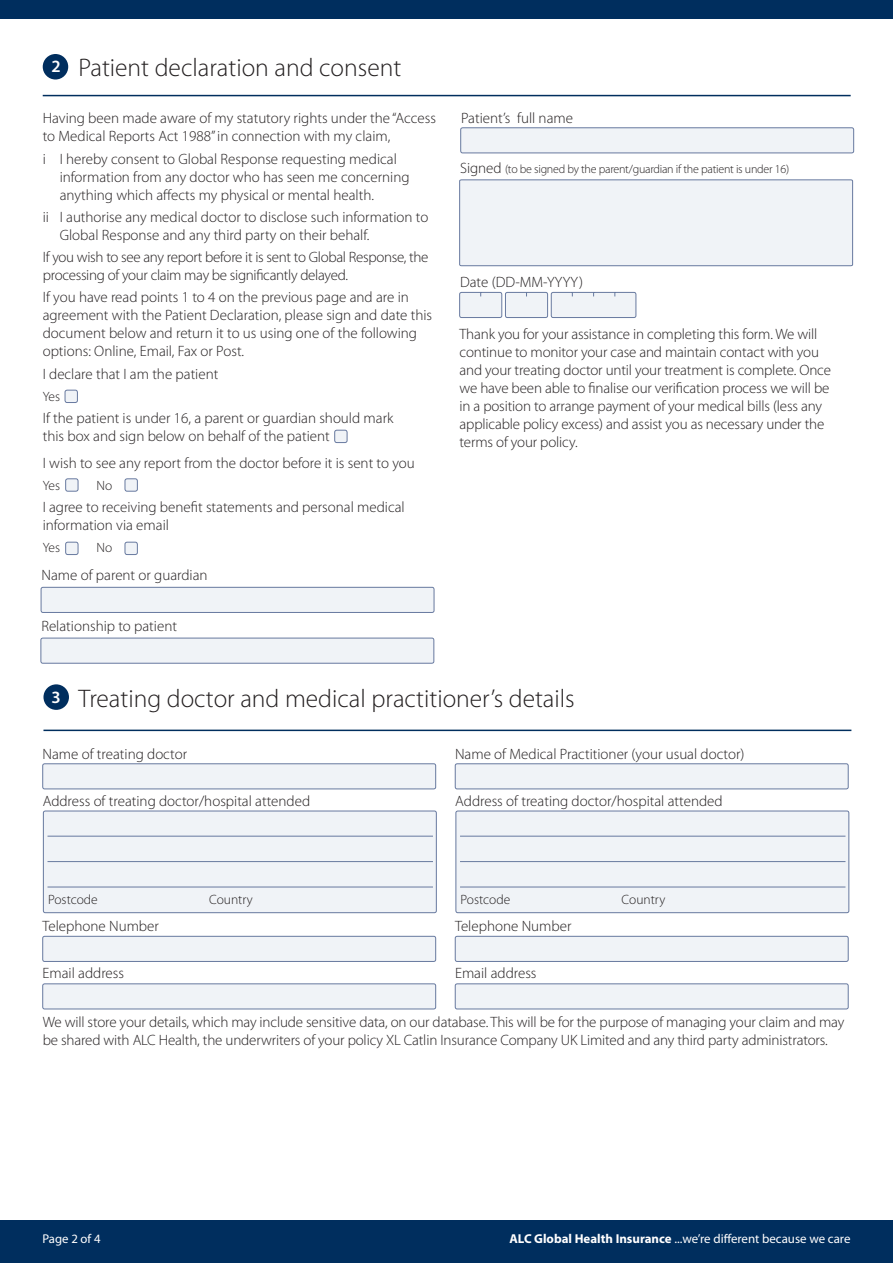
<style>
.page{position:relative;width:893px;height:1263px;background:#fff}
.page>*{position:absolute;margin:0;border:0;box-sizing:border-box;transform-origin:0 0}
.t1{font:300 25.5px "Myriad Pro";color:#231f20}
.t2{font:600 17.25px "Myriad Pro";color:#fff}
.t3{font:300 15px/18px "Myriad Pro";color:#231f20}
.t4{font:300 15px/18px "Myriad Pro";letter-spacing:-.02em;color:#231f20}
.t5{font:300 13.5px "Myriad Pro";color:#231f20}
.t6{font:12.9px "Myriad Pro";color:#fff}
.t7{font:12.75px "Myriad";color:#fff}
.t8{font:300 12px "Myriad Pro";letter-spacing:-.02em;color:#231f20}
.s1{font-size:15px}
.s2{font-weight:700}
</style>
<div class="page">
<div style="left:0;top:1220px;width:893px;height:43px;background:#002e5e"></div>
<div style="left:0;top:0;width:893px;height:19px;background:#002e5e"></div>
<div style="left:43px;top:54px;width:25px;height:26px;background:#002e5e;border-radius:50%"></div>
<hr style="left:43px;top:95px;width:808px;height:1px;background:#002e5e">
<div style="left:459px;top:179px;width:394px;height:87px;background:#f0f3f7"></div>
<svg style="left:459px;top:292px;width:177px;height:26px"></svg>
<div style="left:461px;top:128px;width:393px;height:25px;background:#f0f3f7;border-radius:2px"></div>
<div style="left:460px;top:128px;width:394px;height:25px;border:1px solid #67799f;border-radius:2px"></div>
<div style="left:66px;top:479px;width:12px;height:12px;background:#f0f3f7;border-radius:2px"></div>
<div style="left:65px;top:479px;width:13px;height:12px;border:1px solid #67799f;border-radius:2px"></div>
<div style="left:66px;top:542px;width:12px;height:12px;background:#f0f3f7;border-radius:2px"></div>
<div style="left:65px;top:542px;width:13px;height:13px;border:1px solid #67799f;border-radius:2px"></div>
<div style="left:65px;top:390px;width:12px;height:12px;background:#f0f3f7;border-radius:2px"></div>
<div style="left:65px;top:390px;width:13px;height:13px;border:1px solid #67799f;border-radius:2px"></div>
<div style="left:335px;top:430px;width:12px;height:13px;background:#f0f3f7;border-radius:2px"></div>
<div style="left:334px;top:430px;width:13px;height:13px;border:1px solid #67799f;border-radius:2px"></div>
<div style="left:125px;top:479px;width:12px;height:12px;background:#f0f3f7;border-radius:2px"></div>
<div style="left:125px;top:479px;width:13px;height:12px;border:1px solid #67799f;border-radius:2px"></div>
<div style="left:125px;top:542px;width:12px;height:12px;background:#f0f3f7;border-radius:2px"></div>
<div style="left:125px;top:542px;width:13px;height:13px;border:1px solid #67799f;border-radius:2px"></div>
<div style="left:41px;top:587px;width:393px;height:25px;background:#f0f3f7;border-radius:2px"></div>
<div style="left:41px;top:638px;width:393px;height:25px;background:#f0f3f7;border-radius:2px"></div>
<div style="left:41px;top:587px;width:393px;height:26px;border:1px solid #67799f;border-radius:2px"></div>
<div style="left:41px;top:638px;width:393px;height:25px;border:1px solid #67799f;border-radius:2px"></div>
<hr style="left:43px;top:730px;width:808px;height:1px;background:#002e5e">
<div style="left:43px;top:684px;width:26px;height:26px;background:#002e5e;border-radius:50%"></div>
<div style="left:43px;top:764px;width:393px;height:25px;background:#f0f3f7;border-radius:2px"></div>
<div style="left:455px;top:764px;width:393px;height:25px;background:#f0f3f7;border-radius:2px"></div>
<div style="left:43px;top:764px;width:393px;height:25px;border:1px solid #67799f;border-radius:2px"></div>
<div style="left:455px;top:764px;width:393px;height:25px;border:1px solid #67799f;border-radius:2px"></div>
<svg style="left:43px;top:811px;width:394px;height:102px"></svg>
<svg style="left:455px;top:811px;width:394px;height:102px"></svg>
<div style="left:43px;top:936px;width:393px;height:25px;background:#f0f3f7;border-radius:2px"></div>
<div style="left:43px;top:936px;width:393px;height:26px;border:1px solid #67799f;border-radius:2px"></div>
<div style="left:455px;top:936px;width:393px;height:25px;background:#f0f3f7;border-radius:2px"></div>
<div style="left:455px;top:936px;width:393px;height:26px;border:1px solid #67799f;border-radius:2px"></div>
<div style="left:43px;top:984px;width:393px;height:25px;background:#f0f3f7;border-radius:2px"></div>
<div style="left:43px;top:984px;width:393px;height:25px;border:1px solid #67799f;border-radius:2px"></div>
<div style="left:455px;top:984px;width:393px;height:25px;background:#f0f3f7;border-radius:2px"></div>
<div style="left:455px;top:984px;width:393px;height:25px;border:1px solid #67799f;border-radius:2px"></div>
<h1 class="t1" style="left:78px;top:53px;width:324px">Patient declaration and consent</h1>
<p class="t3" style="left:43px;top:110px;width:395px">Having been made aware of my statutory rights under the “Access to Medical Reports Act 1988” in connection with my claim,</p>
<p class="t3" style="left:60px;top:150px;width:351px;text-indent:-17px">i I hereby consent to Global Response requesting medical information from any doctor who has seen me concerning anything which affects my physical or mental health.</p>
<p class="t3" style="left:60px;top:208px;width:370px;text-indent:-17px">ii I authorise any medical doctor to disclose such information to<br>Global Response and any third party on their behalf.</p>
<p class="t4" style="left:43px;top:248px;width:387px">If you wish to see any report before it is sent to Global Response, the processing of your claim may be significantly delayed.</p>
<p class="t3" style="left:43px;top:289px;width:391px">If you have read points 1 to 4 on the previous page and are in agreement with the Patient Declaration, please sign and date this document below and return it to us using one of the following options: Online, Email, Fax or Post.</p>
<p class="t2" style="left:52px;top:56px;width:11px">2</p>
<p class="t3" style="left:43px;top:365px;width:177px">I declare that I am the patient</p>
<p class="t5" style="left:43px;top:389px;width:19px">Yes</p>
<p class="t3" style="left:43px;top:410px;width:352px">If the patient is under 16, a parent or guardian should mark this box and sign below on behalf of the patient</p>
<p class="t3" style="left:43px;top:454px;width:374px">I wish to see any report from the doctor before it is sent to you</p>
<p class="t5" style="left:43px;top:478px;width:19px">Yes</p>
<p class="t5" style="left:97px;top:478px;width:17px">No</p>
<p class="t3" style="left:43px;top:498px;width:363px">I agree to receiving benefit statements and personal medical information via email</p>
<p class="t5" style="left:43px;top:540px;width:19px">Yes</p>
<p class="t5" style="left:97px;top:540px;width:17px">No</p>
<p class="t3" style="left:42px;top:567px;width:168px">Name of parent or guardian</p>
<p class="t3" style="left:41px;top:618px;width:137px">Relationship to patient</p>
<p class="t3" style="left:461px;top:109px;width:113px">Patient’s full name</p>
<p class="t8" style="left:460px;top:162px;width:331px"><span class="s1">Signed</span> (to be signed by the parent/guardian if the patient is under 16)</p>
<p class="t3" style="left:460px;top:273px;width:125px">Date (DD-MM-YYYY)</p>
<p class="t3" style="left:460px;top:325px;width:373px">Thank you for your assistance in completing this form. We will continue to monitor your case and maintain contact with you and your treating doctor until your treatment is complete. Once we have been able to finalise our verification process we will be in a position to arrange payment of your medical bills (less any applicable policy excess) and assist you as necessary under the terms of your policy.</p>
<p class="t2" style="left:52px;top:686px;width:11px">3</p>
<h1 class="t1" style="left:78px;top:685px;width:498px">Treating doctor and medical practitioner’s details</h1>
<p class="t3" style="left:43px;top:745px;width:146px">Name of treating doctor</p>
<p class="t3" style="left:455px;top:745px;width:291px">Name of Medical Practitioner (your usual doctor)</p>
<p class="t3" style="left:43px;top:792px;width:269px">Address of treating doctor/hospital attended</p>
<p class="t3" style="left:455px;top:792px;width:269px">Address of treating doctor/hospital attended</p>
<p class="t5" style="left:48px;top:892px;width:51px">Postcode</p>
<p class="t5" style="left:209px;top:892px;width:45px">Country</p>
<p class="t5" style="left:461px;top:892px;width:51px">Postcode</p>
<p class="t5" style="left:622px;top:892px;width:45px">Country</p>
<p class="t3" style="left:43px;top:917px;width:118px">Telephone Number</p>
<p class="t3" style="left:455px;top:917px;width:118px">Telephone Number</p>
<p class="t3" style="left:43px;top:965px;width:83px">Email address</p>
<p class="t3" style="left:455px;top:965px;width:83px">Email address</p>
<p class="t3" style="left:43px;top:1013px;width:803px">We will store your details, which may include sensitive data, on our database. This will be for the purpose of managing your claim and may be shared with ALC Health, the underwriters of your policy XL Catlin Insurance Company UK Limited and any third party administrators.</p>
<p class="t7" style="left:43px;top:1232px;width:60px">Page 2 of 4</p>
<p class="t6" style="left:509px;top:1230px;width:343px"><span class="s2">ALC Global Health Insurance</span> ...we’re different because we care</p>
</div>
